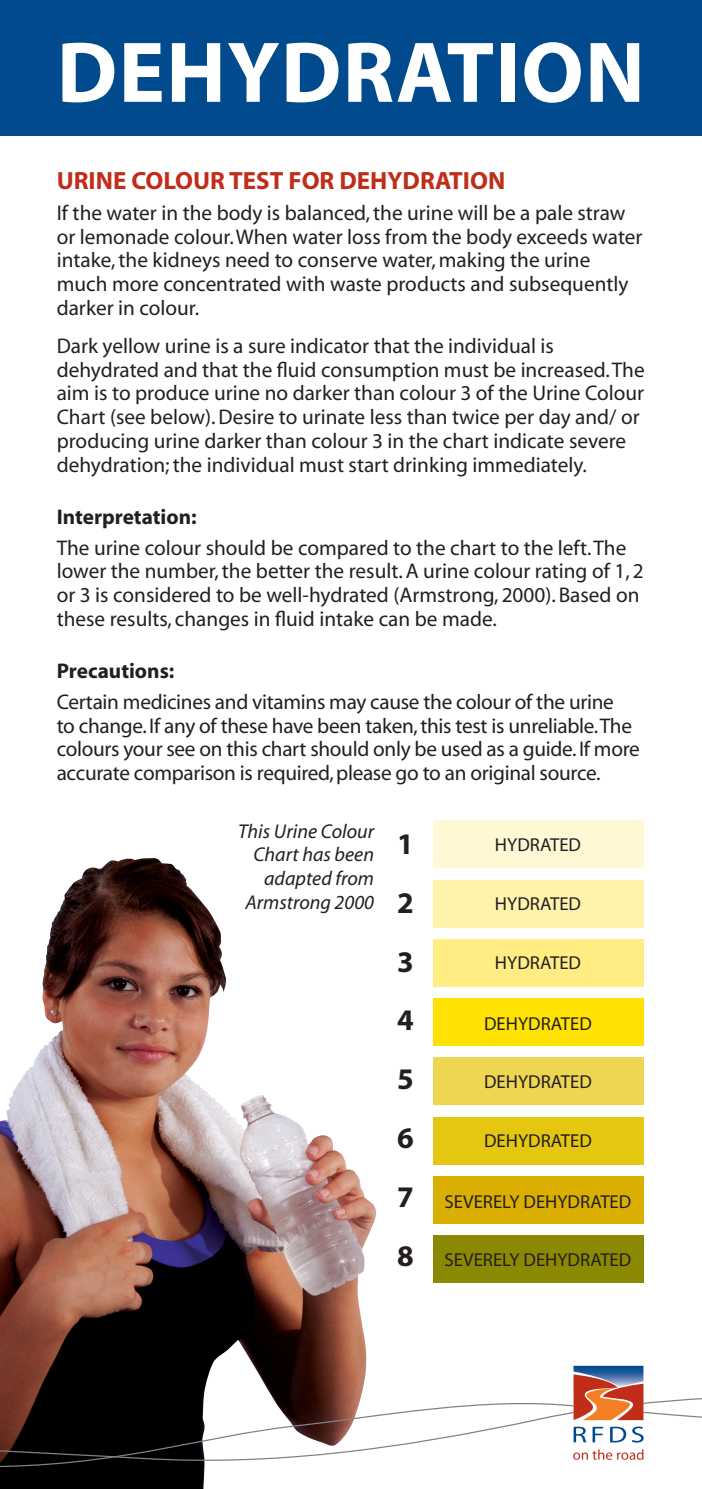
<style>
.page{position:relative;width:702px;height:1489px;background:#fff}
.page>*{position:absolute;margin:0;border:0;box-sizing:border-box;transform-origin:0 0}
.Top_heading{font:700 87px "Myriad";letter-spacing:.015em;color:#fff}
.subhead{font:700 30px "Myriad";color:#231f20}
.subhead-2{font:700 25px "Myriad";color:#c02d19}
.body_copy{font:21.25px/23.8px "Myriad";color:#231f20}
.sub_sub_head{font:700 21.25px "Myriad";color:#231f20}
.Indent_1{font:italic 20px/23.8px "Myriad";color:#231f20;text-align:right}
.Indent_1-2{font:18.75px "Myriad";color:#231f20}
</style>
<div class="page">
<img style="left:0;top:858px;width:377px;height:630px">
<svg style="left:0;top:1394px;width:702px;height:74px"></svg>
<div style="left:0;top:0;width:702px;height:135px;background:#004a8d"></div>
<svg style="left:573px;top:1365px;width:70px;height:54px;background:#ae665b"></svg>
<svg style="left:573px;top:1426px;width:13px;height:16px"></svg>
<svg style="left:592px;top:1426px;width:11px;height:16px"></svg>
<svg style="left:610px;top:1426px;width:33px;height:16px"></svg>
<svg style="left:574px;top:1449px;width:69px;height:10px"></svg>
<div style="left:434px;top:820px;width:210px;height:47px;background:#fef8d4"></div>
<div style="left:434px;top:880px;width:210px;height:47px;background:#fff2ab"></div>
<div style="left:434px;top:939px;width:210px;height:47px;background:#ffec83"></div>
<div style="left:434px;top:998px;width:210px;height:47px;background:#ffe201"></div>
<div style="left:434px;top:1057px;width:210px;height:47px;background:#eed650"></div>
<div style="left:434px;top:1116px;width:210px;height:48px;background:#e5c711"></div>
<div style="left:434px;top:1176px;width:210px;height:47px;background:#daaf01"></div>
<div style="left:434px;top:1235px;width:210px;height:47px;background:#8b8902"></div>
<p class="Top_heading" style="left:57px;top:28px;width:589px">DEHYDRATION</p>
<p class="subhead-2" style="left:57px;top:168px;width:450px">URINE COLOUR TEST FOR DEHYDRATION</p>
<p class="body_copy" style="left:57px;top:202px;width:587px">If the water in the body is balanced, the urine will be a pale straw or lemonade colour. When water loss from the body exceeds water intake, the kidneys need to conserve water, making the urine much more concentrated with waste products and subsequently darker in colour.</p>
<p class="body_copy" style="left:57px;top:335px;width:589px">Dark yellow urine is a sure indicator that the individual is dehydrated and that the fluid consumption must be increased. The aim is to produce urine no darker than colour 3 of the Urine Colour Chart (see below). Desire to urinate less than twice per day and/ or producing urine darker than colour 3 in the chart indicate severe dehydration; the individual must start drinking immediately.</p>
<p class="sub_sub_head" style="left:57px;top:505px;width:141px">Interpretation:</p>
<p class="body_copy" style="left:57px;top:536px;width:588px">The urine colour should be compared to the chart to the left. The lower the number, the better the result. A urine colour rating of 1, 2 or 3 is considered to be well-hydrated (Armstrong, 2000). Based on these results, changes in fluid intake can be made.</p>
<p class="sub_sub_head" style="left:57px;top:660px;width:119px">Precautions:</p>
<p class="body_copy" style="left:57px;top:690px;width:584px">Certain medicines and vitamins may cause the colour of the urine<br>to change. If any of these have been taken, this test is unreliable. The colours your see on this chart should only be used as a guide. If more accurate comparison is required, please go to an original source.</p>
<p class="Indent_1" style="left:238px;top:819px;width:137px">This Urine Colour<br>Chart has been adapted from<br>Armstrong 2000</p>
<p class="subhead" style="left:397px;top:828px;width:18px">1</p>
<p class="subhead" style="left:397px;top:887px;width:18px">2</p>
<p class="subhead" style="left:397px;top:945px;width:18px">3</p>
<p class="subhead" style="left:397px;top:1004px;width:18px">4</p>
<p class="subhead" style="left:397px;top:1063px;width:18px">5</p>
<p class="subhead" style="left:397px;top:1122px;width:18px">6</p>
<p class="subhead" style="left:397px;top:1181px;width:18px">7</p>
<p class="subhead" style="left:397px;top:1239px;width:18px">8</p>
<p class="Indent_1-2" style="left:495px;top:835px;width:88px">HYDRATED</p>
<p class="Indent_1-2" style="left:495px;top:894px;width:88px">HYDRATED</p>
<p class="Indent_1-2" style="left:495px;top:953px;width:88px">HYDRATED</p>
<p class="Indent_1-2" style="left:484px;top:1014px;width:109px">DEHYDRATED</p>
<p class="Indent_1-2" style="left:484px;top:1072px;width:109px">DEHYDRATED</p>
<p class="Indent_1-2" style="left:484px;top:1131px;width:109px">DEHYDRATED</p>
<p class="Indent_1-2" style="left:444px;top:1192px;width:188px">SEVERELY DEHYDRATED</p>
<p class="Indent_1-2" style="left:444px;top:1249px;width:188px">SEVERELY DEHYDRATED</p>
</div>
